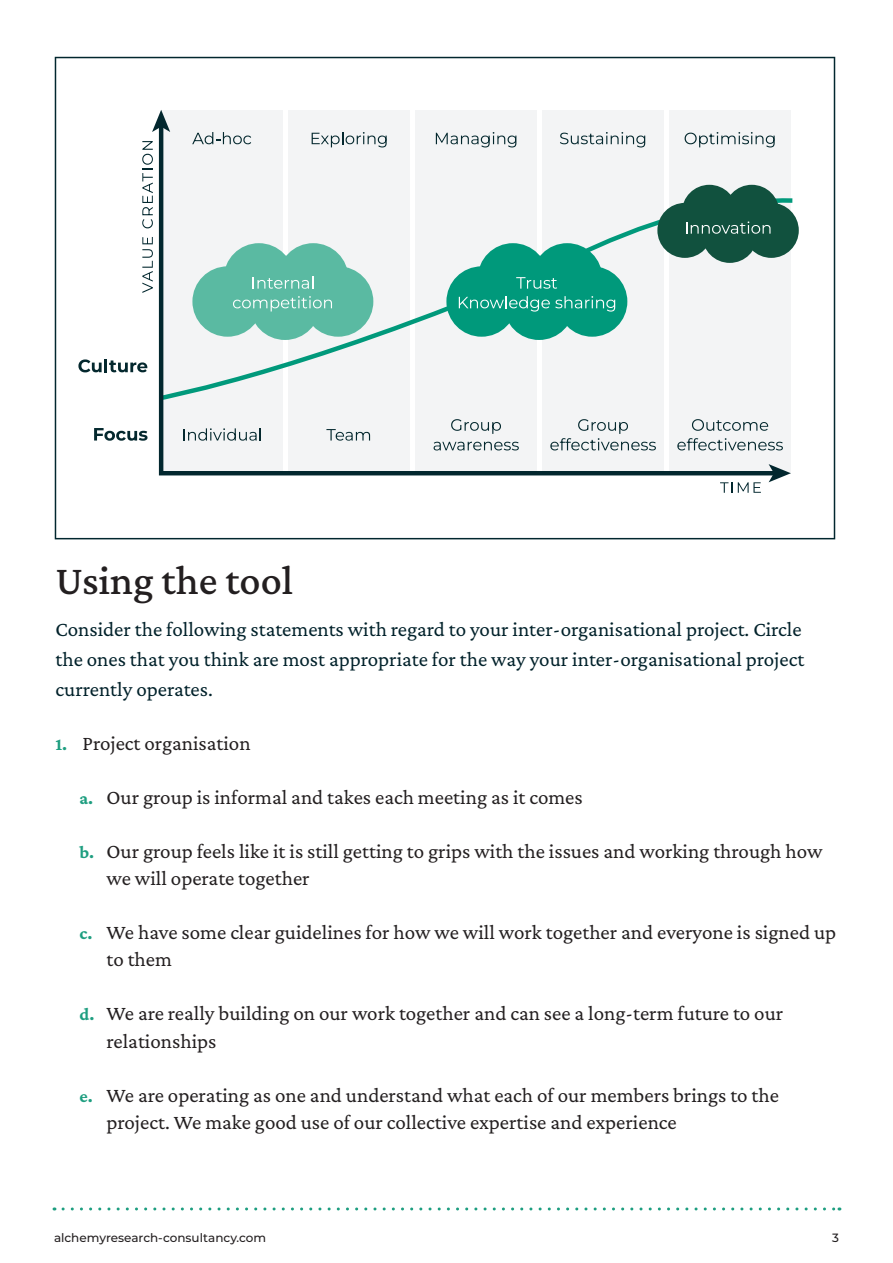
<style>
.page{position:relative;width:893px;height:1263px;background:#fff}
.page>*{position:absolute;margin:0;border:0;box-sizing:border-box;transform-origin:0 0}
.Heading{font:500 42px "Crimson Pro";color:#231f20}
.t1{font:21px/27px "Crimson Pro";color:#231f20}
.t2{font:21px/30px "Crimson Pro";color:#00212a}
.t3{font:500 12px "Montserrat";color:#231f20}
.s1{font-weight:700;font-size:18px;color:#1e9e80}
</style>
<div class="page">
<svg style="left:63px;top:1207px;width:777px;height:3px"></svg>
<svg style="left:55px;top:57px;width:780px;height:482px"></svg>
<div style="left:161px;top:110px;width:122px;height:363px;background:#f3f4f5"></div>
<div style="left:288px;top:110px;width:122px;height:363px;background:#f3f4f5"></div>
<div style="left:415px;top:110px;width:122px;height:363px;background:#f3f4f5"></div>
<div style="left:542px;top:110px;width:122px;height:363px;background:#f3f4f5"></div>
<div style="left:669px;top:110px;width:122px;height:363px;background:#f3f4f5"></div>
<svg style="left:142px;top:237px;width:11px;height:56px"></svg>
<svg style="left:142px;top:141px;width:11px;height:87px"></svg>
<svg style="left:720px;top:482px;width:41px;height:11px"></svg>
<svg style="left:78px;top:359px;width:69px;height:13px"></svg>
<svg style="left:94px;top:428px;width:54px;height:13px"></svg>
<svg style="left:780px;top:441px;width:3px;height:9px"></svg>
<svg style="left:155px;top:196px;width:642px;height:207px"></svg>
<svg style="left:157px;top:121px;width:623px;height:357px"></svg>
<svg style="left:152px;top:110px;width:18px;height:22px"></svg>
<svg style="left:769px;top:464px;width:22px;height:18px"></svg>
<div style="left:192px;top:266px;width:71px;height:71px;background:#5abaa2;border-radius:50%"></div>
<div style="left:224px;top:243px;width:70px;height:70px;background:#5abaa2;border-radius:50%"></div>
<div style="left:278px;top:243px;width:70px;height:70px;background:#5abaa2;border-radius:50%"></div>
<div style="left:303px;top:266px;width:70px;height:71px;background:#5abaa2;border-radius:50%"></div>
<div style="left:250px;top:270px;width:70px;height:70px;background:#5abaa2;border-radius:50%"></div>
<svg style="left:253px;top:276px;width:60px;height:13px"></svg>
<svg style="left:233px;top:296px;width:99px;height:15px"></svg>
<div style="left:657px;top:203px;width:55px;height:55px;background:#11513e;border-radius:50%"></div>
<div style="left:682px;top:185px;width:55px;height:55px;background:#11513e;border-radius:50%"></div>
<div style="left:724px;top:185px;width:55px;height:55px;background:#11513e;border-radius:50%"></div>
<div style="left:744px;top:203px;width:55px;height:55px;background:#11513e;border-radius:50%"></div>
<div style="left:702px;top:208px;width:55px;height:55px;background:#11513e;border-radius:50%"></div>
<svg style="left:686px;top:221px;width:84px;height:13px"></svg>
<div style="left:446px;top:266px;width:71px;height:71px;background:#00997b;border-radius:50%"></div>
<div style="left:478px;top:243px;width:70px;height:70px;background:#00997b;border-radius:50%"></div>
<div style="left:532px;top:243px;width:70px;height:70px;background:#00997b;border-radius:50%"></div>
<div style="left:557px;top:266px;width:70px;height:71px;background:#00997b;border-radius:50%"></div>
<div style="left:504px;top:270px;width:70px;height:70px;background:#00997b;border-radius:50%"></div>
<svg style="left:516px;top:277px;width:41px;height:12px"></svg>
<svg style="left:459px;top:296px;width:156px;height:16px"></svg>
<p class="Heading" style="left:56px;top:553px;width:239px">Using the tool</p>
<p class="t2" style="left:56px;top:614px;width:750px">Consider the following statements with regard to your inter-organisational project. Circle the ones that you think are most appropriate for the way your inter-organisational project currently operates.</p>
<p class="t1" style="left:56px;top:730px;width:197px"><span class="s1">1.</span> Project organisation</p>
<p class="t1" style="left:80px;top:784px;width:505px"><span class="s1">a.</span> Our group is informal and takes each meeting as it comes</p>
<p class="t1" style="left:107px;top:838px;width:718px;text-indent:-27px"><span class="s1">b.</span> Our group feels like it is still getting to grips with the issues and working through how we will operate together</p>
<p class="t1" style="left:107px;top:919px;width:731px;text-indent:-27px"><span class="s1">c.</span> We have some clear guidelines for how we will work together and everyone is signed up to them</p>
<p class="t1" style="left:107px;top:1000px;width:678px;text-indent:-27px"><span class="s1">d.</span> We are really building on our work together and can see a long-term future to our relationships</p>
<p class="t1" style="left:107px;top:1081px;width:674px;text-indent:-27px"><span class="s1">e.</span> We are operating as one and understand what each of our members brings to the project. We make good use of our collective expertise and experience</p>
<p class="t3" style="left:54px;top:1229px;width:214px">alchemyresearch-consultancy.com</p>
<p class="t3" style="left:832px;top:1229px;width:8px">3</p>
</div>
